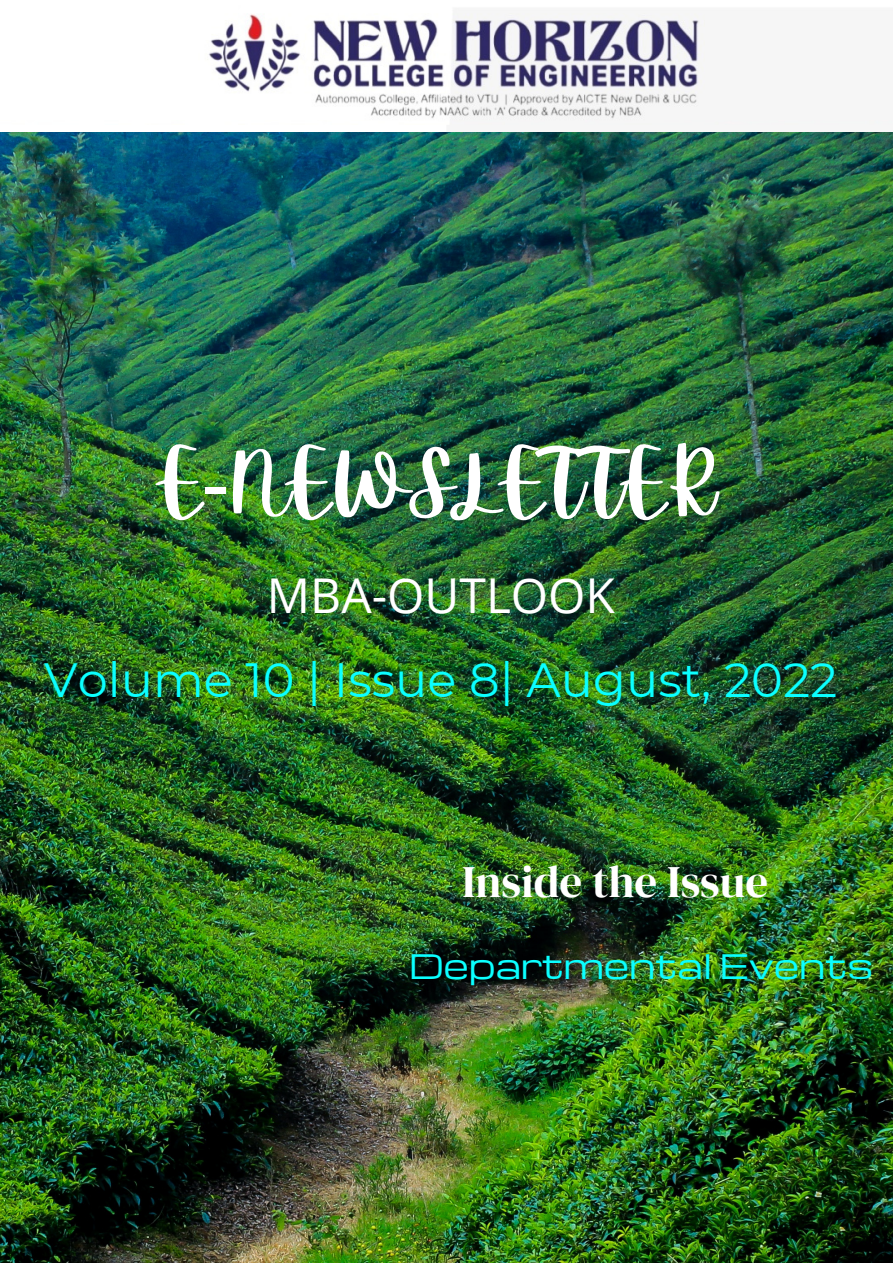
<style>
.page{position:relative;width:893px;height:1264px;background:#fff}
.page>*{position:absolute;margin:0;border:0;box-sizing:border-box;transform-origin:0 0}
.t1{font:83.85px "Apricots";color:#fff}
.t2{font:48px "Montserrat";color:#0bffff}
.t3{font:48px "Open Sans";color:#fff}
.t4{font:45px "DM Serif Display";color:#fff}
.t5{font:33px "Michroma";color:#0bffff}
.s1{font-family:"Noto Sans"}
</style>
<div class="page">
<img style="left:209px;top:13px;width:683px;height:112px">
<img style="left:0;top:132px;width:892px;height:1130px">
<h1 class="t1" style="left:160px;top:435px;width:556px">E<span class="s1">-</span>NEWSLETTER</h1>
<p class="t3" style="left:267px;top:561px;width:349px">MBA-OUTLOOK</p>
<p class="t2" style="left:44px;top:650px;width:794px">Volume 10 | Issue 8| August, 2022</p>
<p class="t4" style="left:462px;top:850px;width:308px">Inside the Issue</p>
<p class="t5" style="left:409px;top:941px;width:465px">Departmental Events</p>
</div>
